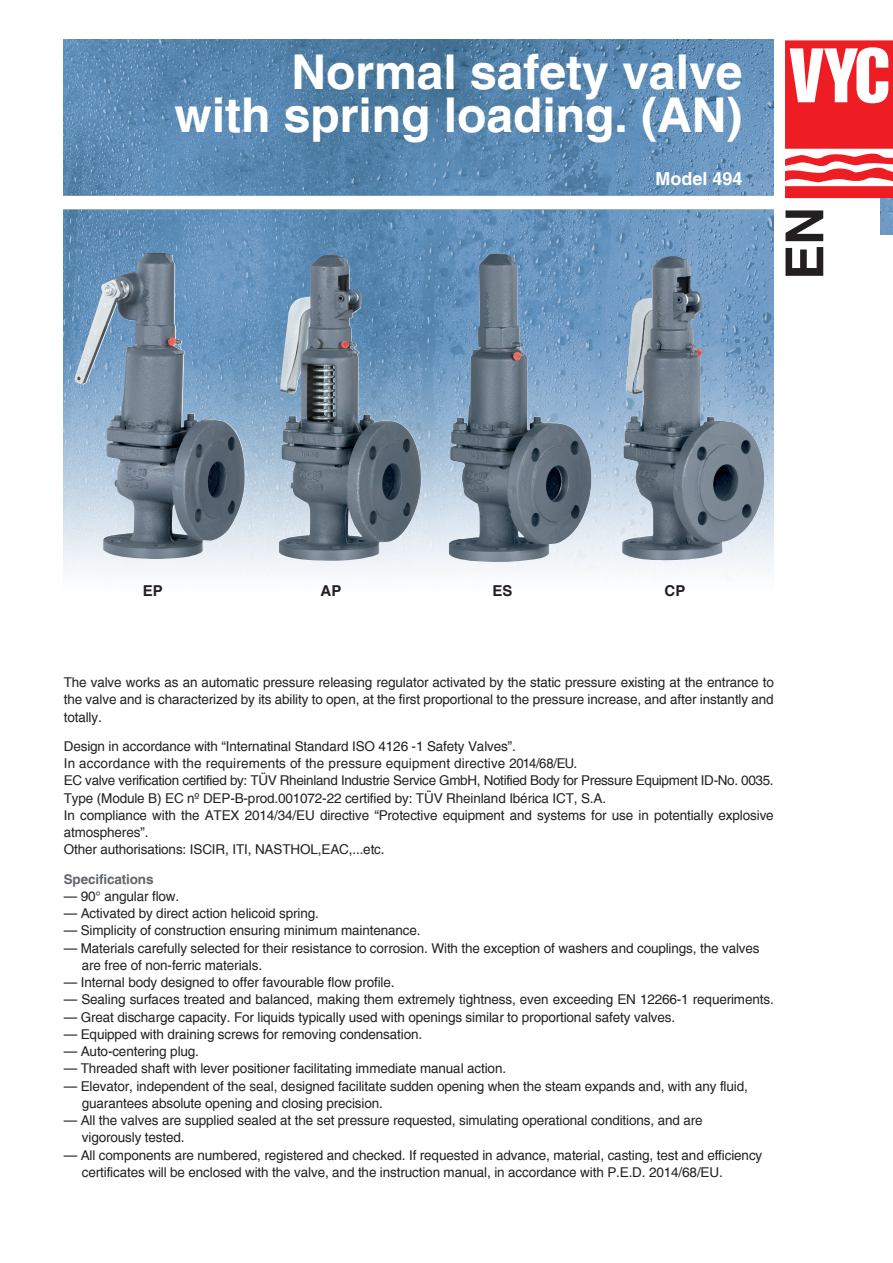
<style>
.page{position:relative;width:893px;height:1263px;background:#fff}
.page>*{position:absolute;margin:0;border:0;box-sizing:border-box;transform-origin:0 0}
.t1{font:700 52.5px "Helvetica";color:#231f20}
.Título_nombre_produc{font:700 48px "Helvetica";color:#fff}
.t2{font:700 18px "Helvetica";color:#fff}
.t3{font:700 15px "Helvetica";color:#231f20}
.t4{font:13.5px/17.2px "Helvetica";letter-spacing:-.01em;color:#231f20}
.t5{font:13.5px "Helvetica";letter-spacing:.01em;color:#231f20}
.t6{font:700 13.5px "Helvetica";letter-spacing:-.01em;color:#62666d}
</style>
<div class="page">
<img style="left:64px;top:40px;width:710px;height:534px">
<img style="left:75px;top:253px;width:171px;height:306px">
<svg style="left:785px;top:40px;width:108px;height:158px"></svg>
<img style="left:880px;top:198px;width:13px;height:37px">
<p class="Título_nombre_produc" style="left:291px;top:42px;width:452px">Normal safety valve</p>
<p class="Título_nombre_produc" style="left:174px;top:86px;width:570px">with spring loading. (AN)</p>
<p class="t2" style="left:655px;top:168px;width:89px">Model 494</p>
<p class="t1" style="left:772px;top:280px;width:74px;rotate:-90deg">EN</p>
<p class="t3" style="left:143px;top:582px;width:22px">EP</p>
<p class="t3" style="left:321px;top:582px;width:22px">AP</p>
<p class="t3" style="left:493px;top:582px;width:22px">ES</p>
<p class="t3" style="left:665px;top:582px;width:22px">CP</p>
<p class="t4" style="left:64px;top:674px;width:712px;text-align:justify">The valve works as an automatic pressure releasing regulator activated by the static pressure existing at the entrance to the valve and is characterized by its ability to open, at the first proportional to the pressure increase, and after instantly and totally.</p>
<p class="t4" style="left:64px;top:737px;width:454px">Design in accordance with “Internatinal Standard ISO 4126 -1 Safety Valves”.</p>
<p class="t5" style="left:64px;top:755px;width:515px">In accordance with the requirements of the pressure equipment directive 2014/68/EU.</p>
<p class="t4" style="left:64px;top:772px;width:711px">EC valve verification certified by: TÜV Rheinland Industrie Service GmbH, Notified Body for Pressure Equipment ID-No. 0035.<br>Type (Module B) EC nº DEP-B-prod.001072-22 certified by: TÜV Rheinland Ibérica ICT, S.A.</p>
<p class="t4" style="left:64px;top:806px;width:711px">In compliance with the ATEX 2014/34/EU directive “Protective equipment and systems for use in potentially explosive atmospheres”.</p>
<p class="t4" style="left:64px;top:841px;width:322px">Other authorisations: ISCIR, ITI, NASTHOL,EAC,...etc.</p>
<p class="t6" style="left:64px;top:870px;width:91px">Specifications</p>
<p class="t4" style="left:64px;top:887px;width:117px">— 90° angular flow.</p>
<p class="t4" style="left:64px;top:905px;width:257px">— Activated by direct action helicoid spring.</p>
<p class="t4" style="left:64px;top:922px;width:358px">— Simplicity of construction ensuring minimum maintenance.</p>
<p class="t4" style="left:82px;top:939px;width:679px;text-indent:-18px">— Materials carefully selected for their resistance to corrosion. With the exception of washers and couplings, the valves are free of non-ferric materials.</p>
<p class="t4" style="left:64px;top:974px;width:332px">— Internal body designed to offer favourable flow profile.</p>
<p class="t4" style="left:64px;top:991px;width:711px">— Sealing surfaces treated and balanced, making them extremely tightness, even exceeding EN 12266-1 requeriments.</p>
<p class="t4" style="left:64px;top:1008px;width:613px">— Great discharge capacity. For liquids typically used with openings similar to proportional safety valves.</p>
<p class="t4" style="left:64px;top:1025px;width:360px">— Equipped with draining screws for removing condensation.</p>
<p class="t4" style="left:64px;top:1043px;width:137px">— Auto-centering plug.</p>
<p class="t4" style="left:64px;top:1060px;width:444px">— Threaded shaft with lever positioner facilitating immediate manual action.</p>
<p class="t4" style="left:82px;top:1077px;width:667px;text-indent:-18px">— Elevator, independent of the seal, designed facilitate sudden opening when the steam expands and, with any fluid, guarantees absolute opening and closing precision.</p>
<p class="t4" style="left:82px;top:1112px;width:622px;text-indent:-18px">— All the valves are supplied sealed at the set pressure requested, simulating operational conditions, and are vigorously tested.</p>
<p class="t4" style="left:82px;top:1146px;width:682px;text-indent:-18px">— All components are numbered, registered and checked. If requested in advance, material, casting, test and efficiency certificates will be enclosed with the valve, and the instruction manual, in accordance with P.E.D. 2014/68/EU.</p>
</div>
